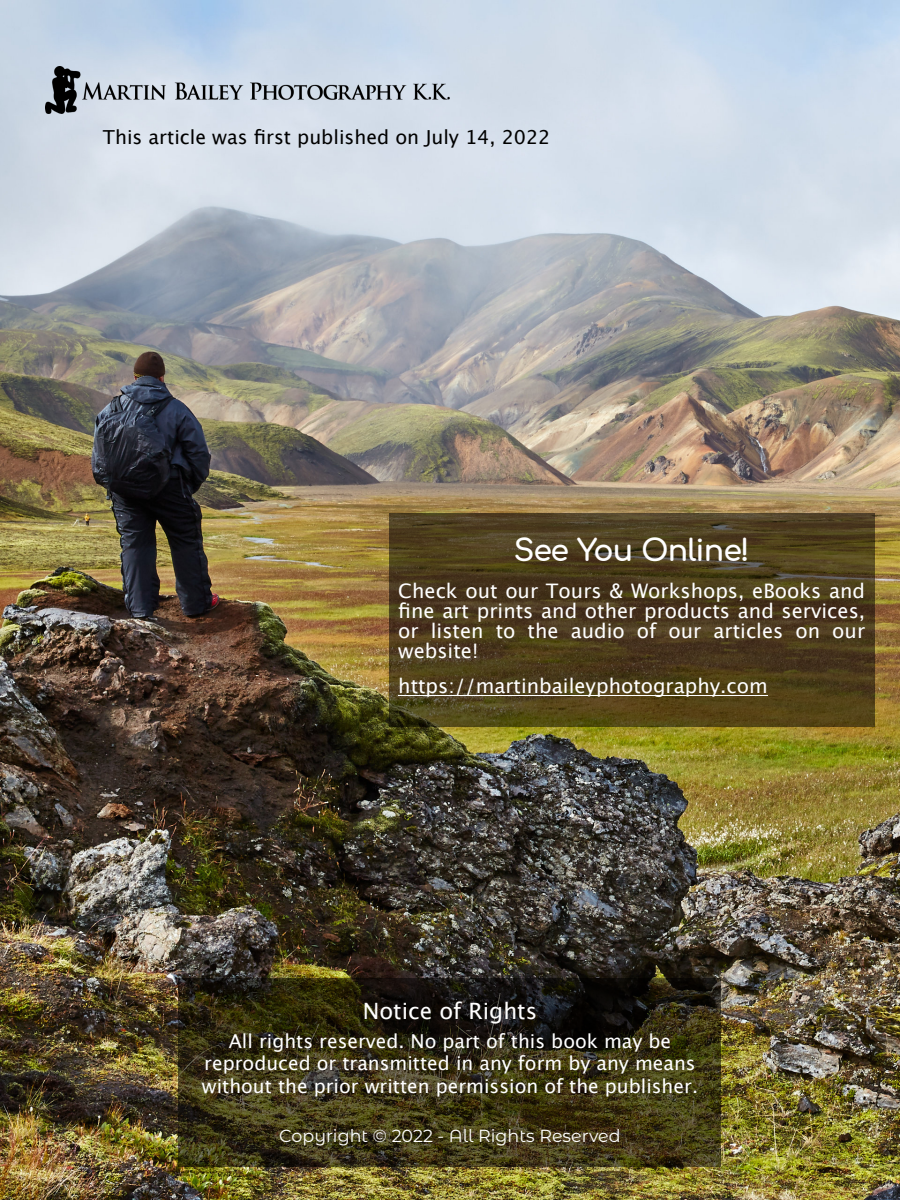
<style>
.page{position:relative;width:900px;height:1200px;background:#fff}
.page>*{position:absolute;margin:0;border:0;box-sizing:border-box;transform-origin:0 0}
.t1{font:700 30px "Comfortaa";letter-spacing:-.03em;color:#fff}
.t2{font:22.5px "Lucida Grande";color:#fff}
.t3{font:20px/20px "Lucida Grande";color:#fff;text-align:justify}
.t4{font:19.25px "Lucida Grande";color:#000}
.t5{font:19.12px/23px "Lucida Grande";color:#fff;text-align:center}
.t6{font:17.5px "Montserrat Alternates";color:#fff}
</style>
<div class="page">
<img style="left:0;top:0;width:900px;height:1200px">
<img style="left:45px;top:67px;width:405px;height:46px">
<div style="left:179px;top:979px;width:542px;height:188px;background:#000;opacity:.51"></div>
<div style="left:389px;top:514px;width:486px;height:213px;background:#000;opacity:.51"></div>
<hr style="left:398px;top:695px;width:370px;height:1px;background:#fff">
<p class="t4" style="left:103px;top:129px;width:449px">This article was first published on July 14, 2022</p>
<h1 class="t1" style="left:514px;top:534px;width:238px">See You Online!</h1>
<p class="t3" style="left:398px;top:582px;width:468px">Check out our Tours &amp; Workshops, eBooks and fine art prints and other products and services, or listen to the audio of our articles on our website!</p>
<p class="t3" style="left:398px;top:677px;width:371px">https://martinbaileyphotography.com</p>
<p class="t2" style="left:363px;top:1002px;width:176px">Notice of Rights</p>
<p class="t5" style="left:202px;top:1031px;width:498px">All rights reserved. No part of this book may be reproduced or transmitted in any form by any means without the prior written permission of the publisher.</p>
<p class="t6" style="left:279px;top:1125px;width:343px">Copyright © 2022 - All Rights Reserved</p>
</div>
